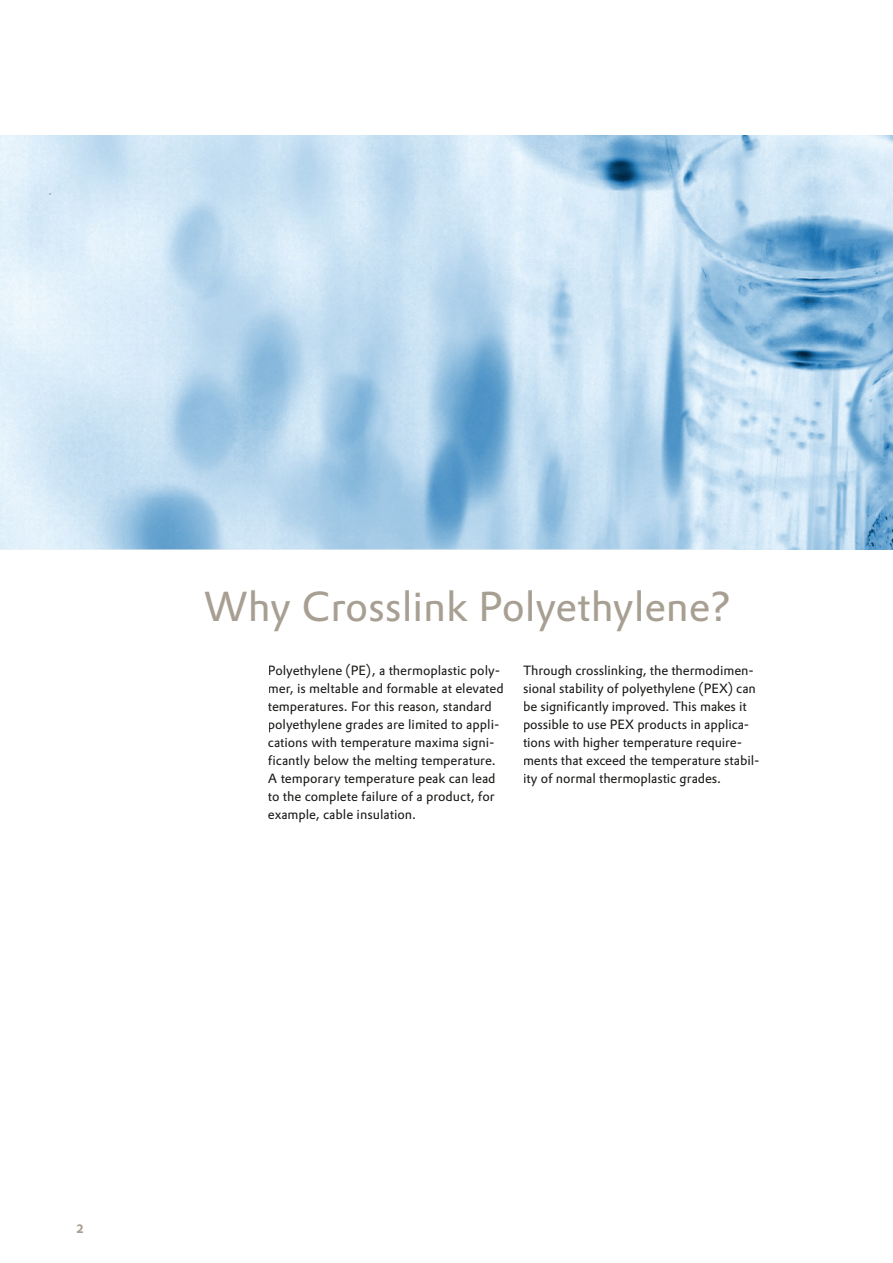
<style>
.page{position:relative;width:893px;height:1263px;background:#fff}
.page>*{position:absolute;margin:0;border:0;box-sizing:border-box;transform-origin:0 0}
.t1{font:40.95px "Evonik Prokyon";color:#a89f93}
.t2{font:13.2px/18px "Evonik Prokyon";letter-spacing:-.005em;color:#1a1a18}
.t3{font:700 12px "Evonik Prokyon";color:#a89f93}
</style>
<div class="page">
<img style="left:0;top:135px;width:893px;height:414px">
<h1 class="t1" style="left:204px;top:575px;width:530px">Why Crosslink Polyethylene?</h1>
<p class="t2" style="left:523px;top:661px;width:238px">Through crosslinking, the thermodimen&shy;sional stability of polyethylene (PEX) can be significantly improved. This makes it possible to use PEX products in applica&shy;tions with higher temperature require&shy;ments that exceed the temperature stabil&shy;ity of normal thermoplastic grades.</p>
<p class="t2" style="left:268px;top:661px;width:237px">Polyethylene (PE), a thermoplastic poly&shy;mer, is meltable and formable at elevated temperatures. For this reason, standard polyethylene grades are limited to appli&shy;cations with temperature maxima signi&shy;ficantly below the melting temperature.<br>A temporary temperature peak can lead to the complete failure of a product, for example, cable insulation.</p>
<p class="t3" style="left:77px;top:1219px;width:9px">2</p>
</div>
